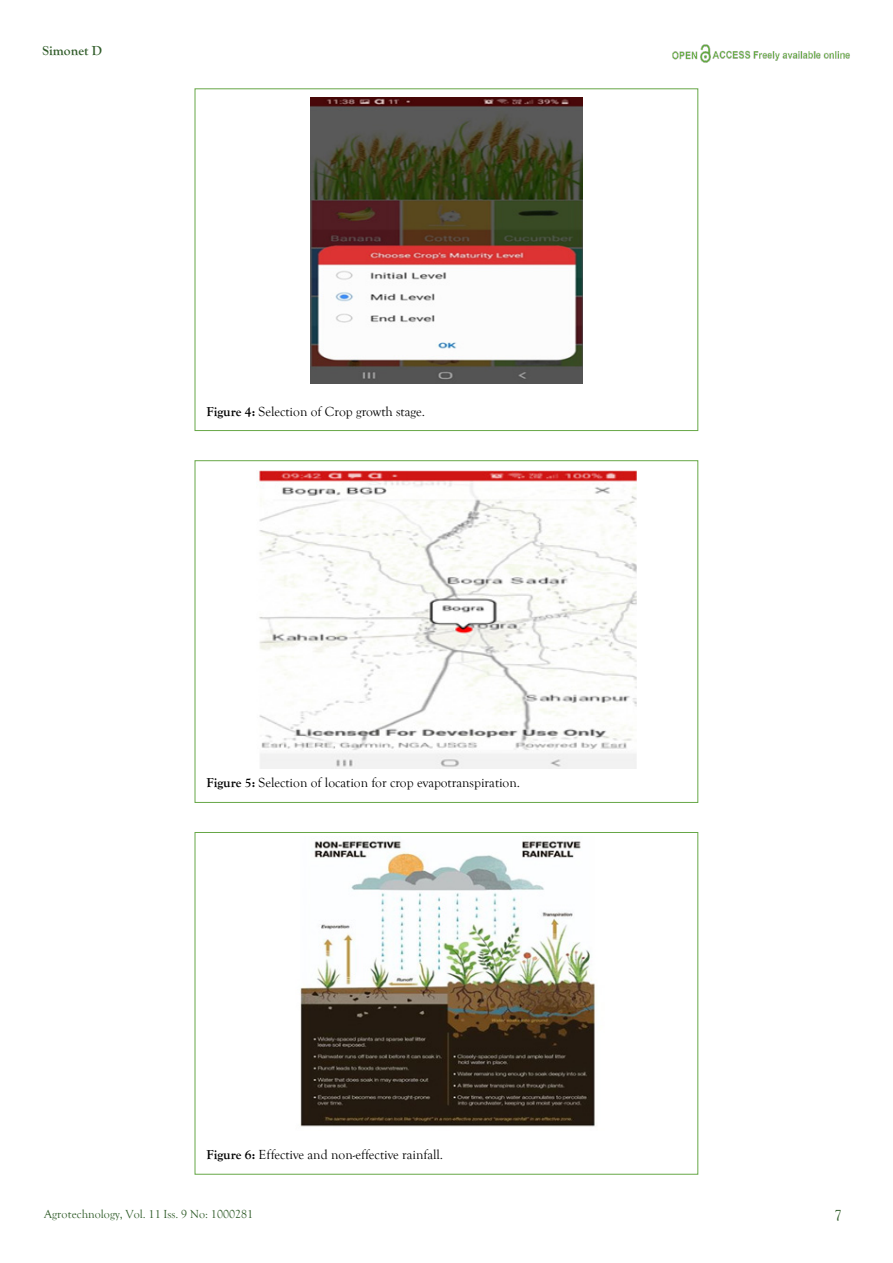
<style>
.page{position:relative;width:893px;height:1263px;background:#fff}
.page>*{position:absolute;margin:0;border:0;box-sizing:border-box;transform-origin:0 0}
.t1{font:15px "Goudy Old Style T";color:#2f5b28}
.t2{font:13.5px "Goudy Old Style T";color:#000}
.t3{font:700 13.5px "Goudy Old Style T";color:#2f5b28}
.t4{font:12px "Goudy Old Style T";color:#2f5b28}
.s1{font-weight:700}
</style>
<div class="page">
<img style="left:672px;top:44px;width:178px;height:19px">
<img style="left:310px;top:97px;width:273px;height:286px">
<img style="left:258px;top:470px;width:378px;height:299px">
<img style="left:300px;top:841px;width:295px;height:286px">
<p class="t3" style="left:43px;top:43px;width:61px">Simonet D</p>
<p class="t2" style="left:206px;top:404px;width:220px"><span class="s1">Figure 4:</span> Selection of Crop growth stage.</p>
<p class="t2" style="left:206px;top:776px;width:315px"><span class="s1">Figure 5:</span> Selection of location for crop evapotranspiration.</p>
<p class="t2" style="left:206px;top:1147px;width:238px"><span class="s1">Figure 6:</span> Effective and non-effective rainfall.</p>
<p class="t4" style="left:44px;top:1207px;width:211px">Agrotechnology, Vol. 11 Iss. 9 No: 1000281</p>
<p class="t1" style="left:834px;top:1207px;width:9px">7</p>
</div>
